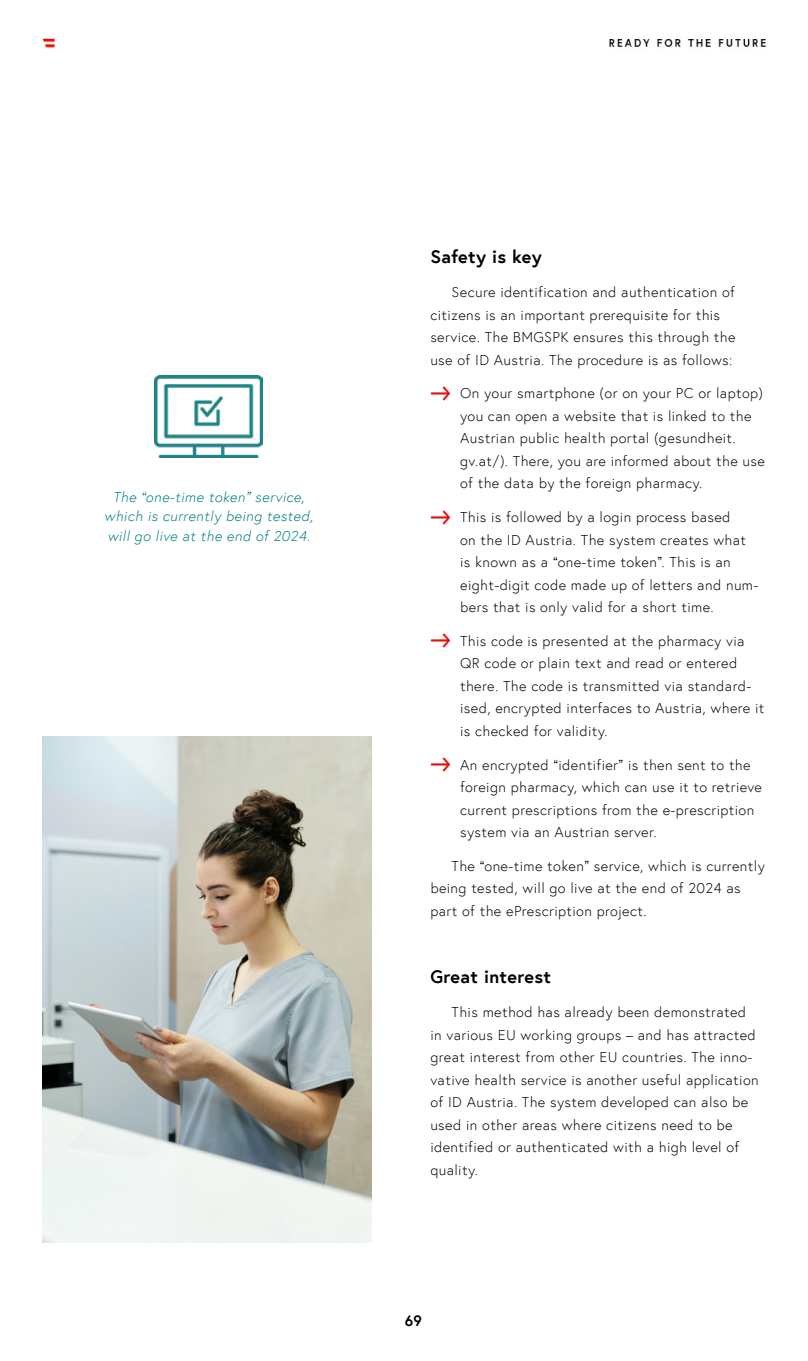
<style>
.page{position:relative;width:808px;height:1361px;background:#fff}
.page>*{position:absolute;margin:0;border:0;box-sizing:border-box;transform-origin:0 0}
.H6-Zwischentitel-EA-12Pt-Bold{font:700 18px "Europa Austria";letter-spacing:.02em;color:#000}
.t1{font:700 15px "Europa Austria";color:#000}
.P_Aufzählung_Pfeil_rot{font:300 14.25px/22.5px "Europa Austria";letter-spacing:.025em;color:#000}
.P-Bodytext-EA-9_5Pt-Light{font:300 14.25px/22.5px "Europa Austria";letter-spacing:.025em;color:#000}
.t2{font:italic 300 14.25px/19.5px "Europa Austria";letter-spacing:.025em;color:#007d80;text-align:center}
.s1{font-weight:400;font-size:27px;color:#e3110f}
</style>
<div class="page">
<img style="left:42px;top:38px;width:723px;height:13px">
<img style="left:43px;top:736px;width:329px;height:506px">
<img style="left:154px;top:376px;width:109px;height:82px">
<p class="t2" style="left:104px;top:487px;width:210px">The “one-time token” service, which is currently being tested, will go live at the end of 2024.</p>
<p class="H6-Zwischentitel-EA-12Pt-Bold" style="left:430px;top:245px;width:113px">Safety is key</p>
<p class="P-Bodytext-EA-9_5Pt-Light" style="left:430px;top:281px;width:307px;text-indent:21px">Secure identification and authentication of citizens is an important prerequisite for this service. The BMGSPK ensures this through the use of ID Austria. The procedure is as follows:</p>
<p class="P_Aufzählung_Pfeil_rot" style="left:460px;top:382px;width:306px;text-indent:-30px"><span class="s1">→</span> On your smartphone (or on your PC or laptop) you can open a website that is linked to the Austrian public health portal (gesundheit. gv.at/). There, you are informed about the use of the data by the foreign pharmacy.</p>
<p class="P_Aufzählung_Pfeil_rot" style="left:460px;top:506px;width:300px;text-indent:-30px"><span class="s1">→</span> This is followed by a login process based<br>on the ID Austria. The system creates what is known as a “one-time token”. This is an eight-digit code made up of letters and num&shy;bers that is only valid for a short time.</p>
<p class="P_Aufzählung_Pfeil_rot" style="left:460px;top:629px;width:306px;text-indent:-30px"><span class="s1">→</span> This code is presented at the pharmacy via QR code or plain text and read or entered there. The code is transmitted via standard&shy;ised, encrypted interfaces to Austria, where it is checked for validity.</p>
<p class="P_Aufzählung_Pfeil_rot" style="left:460px;top:753px;width:303px;text-indent:-30px"><span class="s1">→</span> An encrypted “identifier” is then sent to the foreign pharmacy, which can use it to retrieve current prescriptions from the e-prescription system via an Austrian server.</p>
<p class="P-Bodytext-EA-9_5Pt-Light" style="left:430px;top:854px;width:336px;text-indent:21px">The “one-time token” service, which is currently being tested, will go live at the end of 2024 as part of the ePrescription project.</p>
<p class="H6-Zwischentitel-EA-12Pt-Bold" style="left:430px;top:965px;width:122px">Great interest</p>
<p class="P-Bodytext-EA-9_5Pt-Light" style="left:430px;top:1001px;width:330px;text-indent:21px">This method has already been demonstrated in various EU working groups – and has attracted great interest from other EU countries. The inno&shy;vative health service is another useful application of ID Austria. The system developed can also be used in other areas where citizens need to be identified or authenticated with a high level of quality.</p>
<p class="t1" style="left:405px;top:1310px;width:18px">69</p>
</div>
